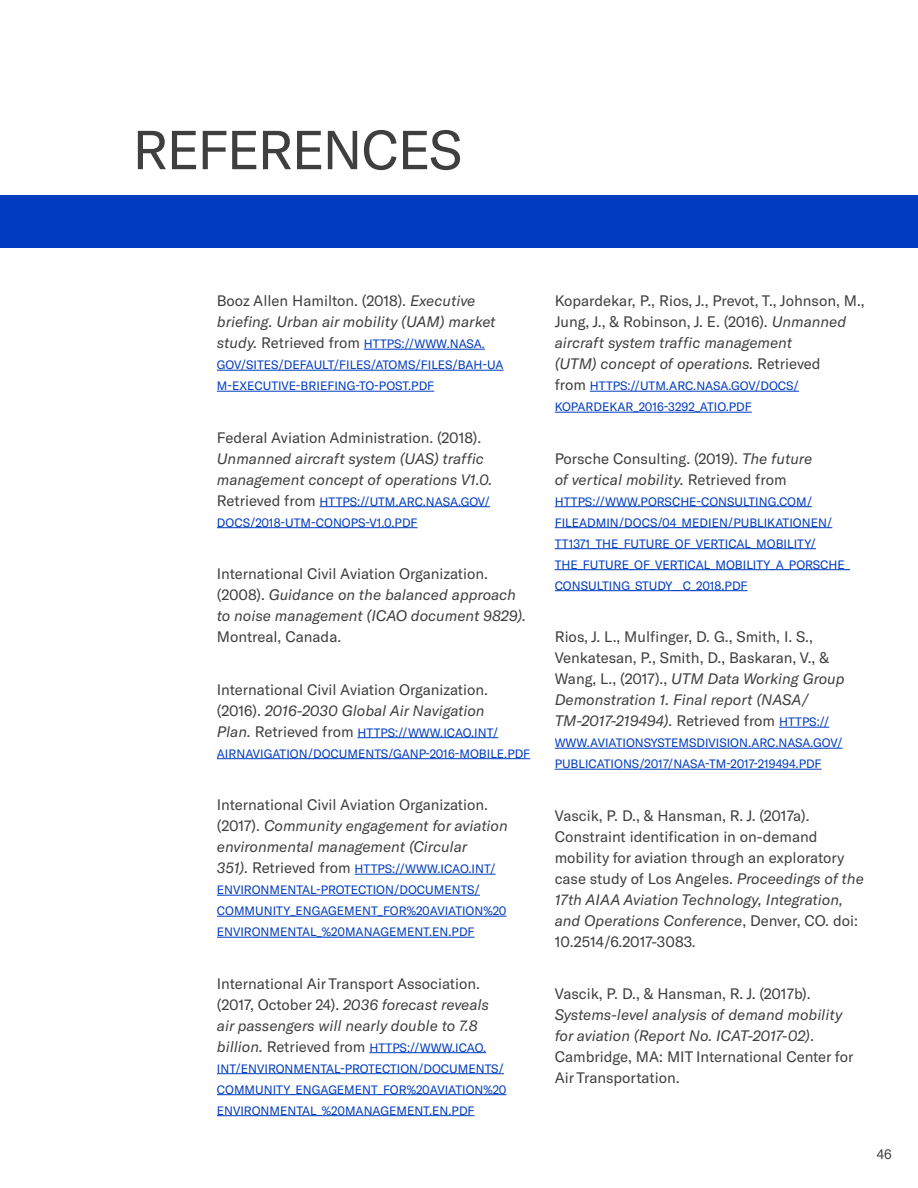
<style>
.page{position:relative;width:918px;height:1188px;background:#fff}
.page>*{position:absolute;margin:0;border:0;box-sizing:border-box;transform-origin:0 0}
.t1{font:54px "GT America";letter-spacing:-.035em;color:#3f3f3f}
.t2{font:15px/21px "GT America";color:#3f3f3f}
.t3{font:italic 15px/21px "GT America";color:#3f3f3f}
.t4{font:13.5px "GT America";color:#3f3f3f}
.t5{font:12px/21px "GT America";color:#003cbf}
.s1{font-style:normal}
.s2{font-style:italic;font-size:15px;color:#3f3f3f}
.s3{font-size:15px;color:#3f3f3f}
.s4{font-style:italic}
.s5{font-size:12px;color:#003cbf}
</style>
<div class="page">
<hr style="left:364px;top:349px;width:121px;height:1px;background:#003cbf">
<hr style="left:217px;top:370px;width:287px;height:1px;background:#003cbf">
<hr style="left:217px;top:391px;width:217px;height:1px;background:#003cbf">
<hr style="left:319px;top:506px;width:171px;height:1px;background:#003cbf">
<hr style="left:217px;top:527px;width:201px;height:1px;background:#003cbf">
<hr style="left:357px;top:737px;width:141px;height:1px;background:#003cbf">
<hr style="left:217px;top:758px;width:313px;height:1px;background:#003cbf">
<hr style="left:355px;top:874px;width:141px;height:1px;background:#003cbf">
<hr style="left:217px;top:895px;width:263px;height:1px;background:#003cbf">
<hr style="left:217px;top:916px;width:290px;height:1px;background:#003cbf">
<hr style="left:217px;top:937px;width:258px;height:1px;background:#003cbf">
<hr style="left:369px;top:1052px;width:117px;height:1px;background:#003cbf">
<hr style="left:217px;top:1073px;width:287px;height:1px;background:#003cbf">
<hr style="left:217px;top:1094px;width:290px;height:1px;background:#003cbf">
<hr style="left:217px;top:1115px;width:258px;height:1px;background:#003cbf">
<hr style="left:590px;top:391px;width:209px;height:1px;background:#003cbf">
<hr style="left:555px;top:412px;width:197px;height:1px;background:#003cbf">
<hr style="left:555px;top:506px;width:257px;height:1px;background:#003cbf">
<hr style="left:555px;top:527px;width:277px;height:1px;background:#003cbf">
<hr style="left:555px;top:548px;width:261px;height:1px;background:#003cbf">
<hr style="left:555px;top:569px;width:295px;height:1px;background:#003cbf">
<hr style="left:555px;top:590px;width:193px;height:1px;background:#003cbf">
<hr style="left:779px;top:727px;width:50px;height:1px;background:#003cbf">
<hr style="left:555px;top:748px;width:288px;height:1px;background:#003cbf">
<hr style="left:555px;top:769px;width:267px;height:1px;background:#003cbf">
<div style="left:0;top:195px;width:918px;height:53px;background:#003cbf"></div>
<h1 class="t1" style="left:132px;top:118px;width:331px">REFERENCES</h1>
<p class="t3" style="left:217px;top:290px;width:280px"><span class="s1">Booz Allen Hamilton. (2018).</span> Executive briefing. Urban air mobility (UAM) market</p>
<p class="t5" style="left:217px;top:333px;width:288px"><span class="s2">study.</span> <span class="s3">Retrieved from</span> HTTPS://WWW.NASA.<br>GOV/SITES/DEFAULT/FILES/ATOMS/FILES/BAH-UA<br>M-EXECUTIVE-BRIEFING-TO-POST.PDF</p>
<p class="t2" style="left:217px;top:427px;width:266px">Federal Aviation Administration. (2018).</p>
<p class="t3" style="left:217px;top:448px;width:277px">Unmanned aircraft system (UAS) traffic management concept of operations V1.0.</p>
<p class="t5" style="left:217px;top:491px;width:275px"><span class="s3">Retrieved from</span> HTTPS://UTM.ARC.NASA.GOV/<br>DOCS/2018-UTM-CONOPS-V1.0.PDF</p>
<p class="t3" style="left:217px;top:563px;width:311px"><span class="s1">International Civil Aviation Organization. (2008).</span> Guidance on the balanced approach to noise management (ICAO document 9829).</p>
<p class="t2" style="left:217px;top:626px;width:126px">Montreal, Canada.</p>
<p class="t2" style="left:217px;top:679px;width:273px">International Civil Aviation Organization. (2016). <span class="s4">2016-2030 Global Air Navigation</span></p>
<p class="t5" style="left:217px;top:722px;width:315px"><span class="s2">Plan.</span> <span class="s3">Retrieved from</span> HTTPS://WWW.ICAO.INT/<br>AIRNAVIGATION/DOCUMENTS/GANP-2016-MOBILE.PDF</p>
<p class="t3" style="left:217px;top:794px;width:292px"><span class="s1">International Civil Aviation Organization. (2017).</span> Community engagement for aviation environmental management (Circular</p>
<p class="t5" style="left:217px;top:858px;width:291px"><span class="s2">351).</span> <span class="s3">Retrieved from</span> HTTPS://WWW.ICAO.INT/ ENVIRONMENTAL-PROTECTION/DOCUMENTS/ COMMUNITY_ENGAGEMENT_FOR%20AVIATION%20<br>ENVIRONMENTAL_%20MANAGEMENT.EN.PDF</p>
<p class="t2" style="left:217px;top:973px;width:274px">International Air Transport Association. (2017, October 24). <span class="s4">2036 forecast reveals air passengers will nearly double to 7.8</span></p>
<p class="t5" style="left:217px;top:1037px;width:291px"><span class="s2">billion.</span> <span class="s3">Retrieved from</span> HTTPS://WWW.ICAO.<br>INT/ENVIRONMENTAL-PROTECTION/DOCUMENTS/ COMMUNITY_ENGAGEMENT_FOR%20AVIATION%20<br>ENVIRONMENTAL_%20MANAGEMENT.EN.PDF</p>
<p class="t2" style="left:555px;top:290px;width:312px">Kopardekar, P., Rios, J., Prevot, T., Johnson, M., Jung, J., &amp; Robinson, J. E. (2016). <span class="s4">Unmanned aircraft system traffic management<br>(UTM) concept of operations.</span> Retrieved</p>
<p class="t5" style="left:555px;top:375px;width:246px"><span class="s3">from</span> HTTPS://UTM.ARC.NASA.GOV/DOCS/<br>KOPARDEKAR_2016-3292_ATIO.PDF</p>
<p class="t2" style="left:555px;top:448px;width:259px">Porsche Consulting. (2019). <span class="s4">The future of vertical mobility.</span> Retrieved from</p>
<p class="t5" style="left:555px;top:491px;width:297px">HTTPS://WWW.PORSCHE-CONSULTING.COM/ FILEADMIN/DOCS/04_MEDIEN/PUBLIKATIONEN/ TT1371_THE_FUTURE_OF_VERTICAL_MOBILITY/ THE_FUTURE_OF_VERTICAL_MOBILITY_A_PORSCHE_ CONSULTING_STUDY__C_2018.PDF</p>
<p class="t2" style="left:555px;top:626px;width:291px">Rios, J. L., Mulfinger, D. G., Smith, I. S., Venkatesan, P., Smith, D., Baskaran, V., &amp; Wang, L., (2017)., <span class="s4">UTM Data Working Group Demonstration 1. Final report (NASA/ TM-2017-219494).</span> Retrieved from <span class="s5">HTTPS://</span></p>
<p class="t5" style="left:555px;top:732px;width:289px">WWW.AVIATIONSYSTEMSDIVISION.ARC.NASA.GOV/<br>PUBLICATIONS/2017/NASA-TM-2017-219494.PDF</p>
<p class="t2" style="left:555px;top:805px;width:311px">Vascik, P. D., &amp; Hansman, R. J. (2017a).<br>Constraint identification in on-demand mobility for aviation through an exploratory case study of Los Angeles. <span class="s4">Proceedings of the 17th AIAA Aviation Technology, Integration, and Operations Conference</span>, Denver, CO. doi:<br>10.2514/6.2017-3083.</p>
<p class="t2" style="left:555px;top:983px;width:257px">Vascik, P. D., &amp; Hansman, R. J. (2017b).</p>
<p class="t3" style="left:555px;top:1004px;width:300px">Systems-level analysis of demand mobility for aviation (Report No. ICAT-2017-02)<span class="s1">.<br>Cambridge, MA: MIT International Center for Air Transportation.</span></p>
<p class="t4" style="left:877px;top:1147px;width:17px">46</p>
</div>
